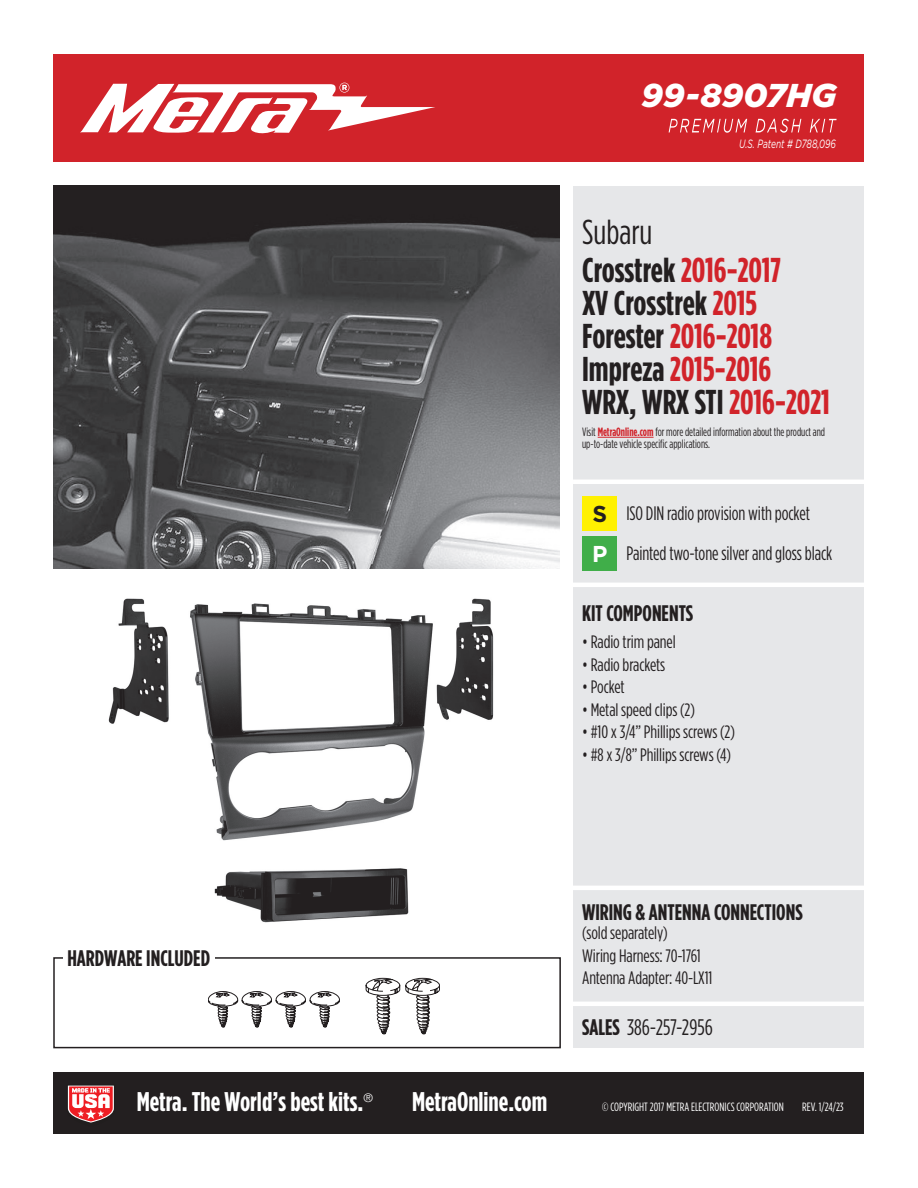
<style>
.page{position:relative;width:918px;height:1188px;background:#fff}
.page>*{position:absolute;margin:0;border:0;box-sizing:border-box;transform-origin:0 0}
.t1{font:700 34.5px/33px "Gotham Condensed";color:#231f20}
.t2{font:italic 900 33px "Gotham";color:#fff}
.t3{font:700 27px "Gotham Condensed";color:#fff}
.t4{font:700 22.95px "Gotham";color:#231f20}
.t5{font:700 22.95px "Gotham";color:#fff}
.t6{font:700 22.5px "Gotham Condensed";color:#231f20}
.t7{font:22.5px "Gotham Condensed";color:#231f20}
.t8{font:19.5px/40.5px "Gotham Condensed";letter-spacing:-.005em;color:#231f20;scale:.95 1}
.t9{font:18px/22.5px "Gotham Condensed";letter-spacing:-.005em;color:#231f20}
.t10{font:12px/12px "Gotham Condensed";color:#231f20;scale:.93 1}
.t11{font:12px "Gotham Condensed";color:#fff}
.t12{font:italic 12px "Gotham";color:#fff;scale:.7 1}
.t13{font:300 12px "Helvetica Neue";color:#fff}
.s1{font-weight:400}
.s2{color:#d1232a}
.s3{font-weight:700;color:#d1232a}
.s4{font-weight:700}
</style>
<div class="page">
<div style="left:53px;top:1072px;width:810px;height:62px;background:#231f20"></div>
<div style="left:53px;top:54px;width:810px;height:108px;background:#d1232a"></div>
<svg style="left:80px;top:83px;width:355px;height:51px"></svg>
<svg style="left:669px;top:119px;width:168px;height:14px"></svg>
<div style="left:573px;top:186px;width:290px;height:862px;background:#e6e7e9"></div>
<svg style="left:67px;top:1085px;width:47px;height:38px;background:#d47679"></svg>
<div style="left:53px;top:957px;width:508px;height:91px;border:2px solid #231f20"></div>
<svg style="left:208px;top:991px;width:132px;height:36px"></svg>
<div style="left:63px;top:947px;width:151px;height:24px;background:#fff"></div>
<hr style="left:573px;top:480px;width:295px;height:4px;background:#fff">
<div style="left:583px;top:497px;width:34px;height:34px;background:#fff101"></div>
<div style="left:583px;top:536px;width:34px;height:35px;background:#40ae49"></div>
<hr style="left:572px;top:583px;width:294px;height:4px;background:#fff">
<hr style="left:572px;top:886px;width:294px;height:4px;background:#fff">
<hr style="left:572px;top:1002px;width:294px;height:4px;background:#fff">
<hr style="left:598px;top:437px;width:56px;height:1px;background:#d1232a">
<img style="left:53px;top:186px;width:506px;height:382px">
<img style="left:108px;top:598px;width:386px;height:325px">
<svg style="left:366px;top:978px;width:74px;height:56px"></svg>
<h2 class="t2" style="left:642px;top:77px;width:197px">99-8907HG</h2>
<p class="t12" style="left:739px;top:137px;width:140px">U.S. Patent # D788,096</p>
<h1 class="t1" style="left:582px;top:212px;width:201px;line-height:37.5px"><span class="s1">Subaru<br></span>Crosstrek <span class="s2">2016-2017</span></h1>
<h1 class="t1" style="left:582px;top:285px;width:249px">XV Crosstrek <span class="s2">2015<br></span>Forester <span class="s2">2016-2018<br></span>Impreza <span class="s2">2015-2016<br></span>WRX, WRX STI <span class="s2">2016-2021</span></h1>
<p class="t10" style="left:582px;top:425px;width:263px">Visit <span class="s3">MetraOnline.com</span> for more detailed information about the product and up-to-date vehicle specific applications.</p>
<p class="t4" style="left:593px;top:501px;width:16px">S</p>
<p class="t5" style="left:592px;top:540px;width:17px">P</p>
<p class="t8" style="left:626px;top:492px;width:218px">ISO DIN radio provision with pocket<br>Painted two-tone silver and gloss black</p>
<p class="t6" style="left:67px;top:945px;width:144px">HARDWARE INCLUDED</p>
<p class="t6" style="left:582px;top:600px;width:113px">KIT COMPONENTS</p>
<p class="t9" style="left:582px;top:630px;width:95px">• Radio trim panel</p>
<p class="t9" style="left:582px;top:653px;width:85px">• Radio brackets</p>
<p class="t9" style="left:582px;top:675px;width:44px">• Pocket</p>
<p class="t9" style="left:582px;top:698px;width:114px">• Metal speed clips (2)</p>
<p class="t9" style="left:582px;top:720px;width:154px">• #10 x 3/4” Phillips screws (2)</p>
<p class="t9" style="left:582px;top:743px;width:150px">• #8 x 3/8” Phillips screws (4)</p>
<p class="t6" style="left:582px;top:899px;width:222px">WIRING &amp; ANTENNA CONNECTIONS</p>
<p class="t9" style="left:582px;top:921px;width:132px">(sold separately)<br>Wiring Harness: 70-1761<br>Antenna Adapter: 40-LX11</p>
<p class="t7" style="left:582px;top:1015px;width:132px"><span class="s4">SALES</span> 386-257-2956</p>
<h3 class="t3" style="left:137px;top:1087px;width:228px">Metra. The World’s best kits.</h3>
<p class="t13" style="left:363px;top:1088px;width:11px">®</p>
<h3 class="t3" style="left:412px;top:1087px;width:137px">MetraOnline.com</h3>
<p class="t11" style="left:602px;top:1100px;width:183px">© COPYRIGHT 2017 METRA ELECTRONICS CORPORATION</p>
<p class="t11" style="left:802px;top:1100px;width:43px">REV. 1/24/23</p>
</div>
